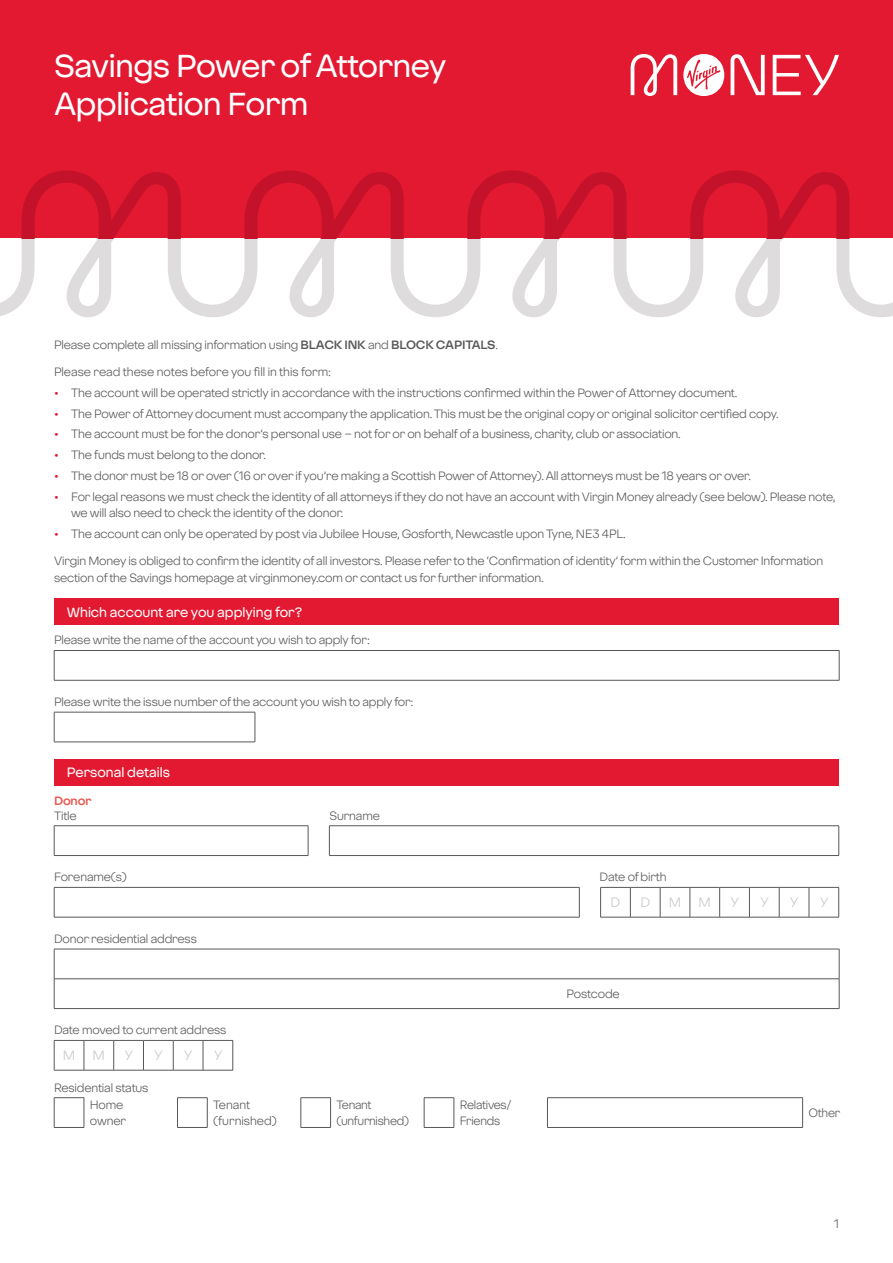
<style>
.page{position:relative;width:893px;height:1263px;background:#fff}
.page>*{position:absolute;margin:0;border:0;box-sizing:border-box;transform-origin:0 0}
.t1{font:500 31.5px/37.5px "Virgin Money Sans";letter-spacing:-.01em;color:#fff}
.t2{font:500 13.5px "Virgin Money Sans";color:#fff}
.t3{font:13.5px "Virgin Money Sans";color:#c7c8ca}
.t4{font:12px/16.5px "Virgin Money Sans";letter-spacing:-.01em;color:#57585a}
.t5{font:700 12px "Virgin Money Sans";letter-spacing:-.01em;color:#e8564d}
.s1{font-weight:700}
.s2{color:#e21931}
</style>
<div class="page">
<div style="left:0;top:0;width:893px;height:238px;background:#e21931"></div>
<svg style="left:0;top:239px;width:893px;height:78px"></svg>
<svg style="left:631px;top:54px;width:208px;height:42px"></svg>
<svg style="left:21px;top:170px;width:829px;height:68px"></svg>
<div style="left:54px;top:598px;width:785px;height:27px;background:#e21931"></div>
<hr style="left:54px;top:650px;width:785px;height:1px;background:#57585a">
<svg style="left:54px;top:651px;width:1px;height:29px"></svg>
<svg style="left:839px;top:651px;width:1px;height:29px"></svg>
<hr style="left:54px;top:680px;width:785px;height:1px;background:#57585a">
<hr style="left:54px;top:712px;width:201px;height:1px;background:#57585a">
<hr style="left:54px;top:712px;width:1px;height:30px;background:#57585a">
<hr style="left:255px;top:712px;width:1px;height:30px;background:#57585a">
<hr style="left:54px;top:742px;width:201px;height:1px;background:#57585a">
<div style="left:54px;top:759px;width:785px;height:27px;background:#e21931"></div>
<hr style="left:54px;top:825px;width:254px;height:1px;background:#57585a">
<svg style="left:54px;top:826px;width:1px;height:29px"></svg>
<svg style="left:308px;top:826px;width:1px;height:29px"></svg>
<hr style="left:54px;top:855px;width:254px;height:1px;background:#57585a">
<hr style="left:329px;top:825px;width:510px;height:1px;background:#57585a">
<svg style="left:329px;top:826px;width:1px;height:29px"></svg>
<svg style="left:838px;top:826px;width:1px;height:29px"></svg>
<hr style="left:329px;top:855px;width:510px;height:1px;background:#57585a">
<hr style="left:54px;top:887px;width:525px;height:1px;background:#57585a">
<hr style="left:54px;top:887px;width:1px;height:30px;background:#57585a">
<hr style="left:579px;top:887px;width:1px;height:30px;background:#57585a">
<hr style="left:54px;top:917px;width:525px;height:1px;background:#57585a">
<hr style="left:600px;top:887px;width:30px;height:1px;background:#57585a">
<hr style="left:600px;top:887px;width:1px;height:30px;background:#57585a">
<hr style="left:630px;top:887px;width:30px;height:1px;background:#57585a">
<hr style="left:630px;top:887px;width:1px;height:30px;background:#57585a">
<hr style="left:660px;top:887px;width:30px;height:1px;background:#57585a">
<hr style="left:660px;top:887px;width:1px;height:30px;background:#57585a">
<hr style="left:690px;top:887px;width:30px;height:1px;background:#57585a">
<hr style="left:690px;top:887px;width:1px;height:30px;background:#57585a">
<svg style="left:720px;top:887px;width:29px;height:1px"></svg>
<hr style="left:719px;top:887px;width:1px;height:30px;background:#57585a">
<hr style="left:749px;top:887px;width:30px;height:1px;background:#57585a">
<hr style="left:749px;top:887px;width:1px;height:30px;background:#57585a">
<hr style="left:779px;top:887px;width:30px;height:1px;background:#57585a">
<hr style="left:779px;top:887px;width:1px;height:30px;background:#57585a">
<hr style="left:809px;top:887px;width:30px;height:1px;background:#57585a">
<hr style="left:809px;top:887px;width:1px;height:30px;background:#57585a">
<hr style="left:838px;top:887px;width:1px;height:30px;background:#57585a">
<hr style="left:600px;top:917px;width:30px;height:1px;background:#57585a">
<hr style="left:630px;top:917px;width:30px;height:1px;background:#57585a">
<hr style="left:660px;top:917px;width:30px;height:1px;background:#57585a">
<hr style="left:690px;top:917px;width:30px;height:1px;background:#57585a">
<svg style="left:720px;top:917px;width:29px;height:1px"></svg>
<hr style="left:749px;top:917px;width:30px;height:1px;background:#57585a">
<hr style="left:779px;top:917px;width:30px;height:1px;background:#57585a">
<hr style="left:809px;top:917px;width:30px;height:1px;background:#57585a">
<hr style="left:54px;top:949px;width:785px;height:1px;background:#57585a">
<hr style="left:54px;top:978px;width:785px;height:1px;background:#57585a">
<svg style="left:54px;top:949px;width:1px;height:59px"></svg>
<svg style="left:839px;top:949px;width:1px;height:59px"></svg>
<hr style="left:54px;top:1008px;width:785px;height:1px;background:#57585a">
<hr style="left:54px;top:1040px;width:30px;height:1px;background:#57585a">
<hr style="left:54px;top:1040px;width:1px;height:30px;background:#57585a">
<hr style="left:84px;top:1040px;width:30px;height:1px;background:#57585a">
<hr style="left:84px;top:1040px;width:1px;height:30px;background:#57585a">
<svg style="left:114px;top:1040px;width:29px;height:1px"></svg>
<hr style="left:113px;top:1040px;width:1px;height:30px;background:#57585a">
<hr style="left:143px;top:1040px;width:30px;height:1px;background:#57585a">
<hr style="left:143px;top:1040px;width:1px;height:30px;background:#57585a">
<hr style="left:173px;top:1040px;width:30px;height:1px;background:#57585a">
<hr style="left:173px;top:1040px;width:1px;height:30px;background:#57585a">
<hr style="left:203px;top:1040px;width:30px;height:1px;background:#57585a">
<hr style="left:203px;top:1040px;width:1px;height:30px;background:#57585a">
<hr style="left:233px;top:1040px;width:1px;height:30px;background:#57585a">
<hr style="left:54px;top:1070px;width:30px;height:1px;background:#57585a">
<hr style="left:84px;top:1070px;width:30px;height:1px;background:#57585a">
<svg style="left:114px;top:1070px;width:29px;height:1px"></svg>
<hr style="left:143px;top:1070px;width:30px;height:1px;background:#57585a">
<hr style="left:173px;top:1070px;width:30px;height:1px;background:#57585a">
<hr style="left:203px;top:1070px;width:30px;height:1px;background:#57585a">
<hr style="left:54px;top:1097px;width:30px;height:1px;background:#57585a">
<svg style="left:54px;top:1098px;width:1px;height:29px"></svg>
<svg style="left:84px;top:1098px;width:1px;height:29px"></svg>
<hr style="left:177px;top:1097px;width:30px;height:1px;background:#57585a">
<svg style="left:177px;top:1098px;width:1px;height:29px"></svg>
<svg style="left:207px;top:1098px;width:1px;height:29px"></svg>
<hr style="left:301px;top:1097px;width:30px;height:1px;background:#57585a">
<svg style="left:301px;top:1098px;width:1px;height:29px"></svg>
<svg style="left:330px;top:1098px;width:1px;height:29px"></svg>
<hr style="left:424px;top:1097px;width:30px;height:1px;background:#57585a">
<svg style="left:424px;top:1098px;width:1px;height:29px"></svg>
<svg style="left:454px;top:1098px;width:1px;height:29px"></svg>
<hr style="left:547px;top:1097px;width:256px;height:1px;background:#57585a">
<svg style="left:547px;top:1098px;width:1px;height:29px"></svg>
<svg style="left:802px;top:1098px;width:1px;height:29px"></svg>
<hr style="left:54px;top:1127px;width:30px;height:1px;background:#57585a">
<hr style="left:177px;top:1127px;width:30px;height:1px;background:#57585a">
<hr style="left:301px;top:1127px;width:30px;height:1px;background:#57585a">
<hr style="left:424px;top:1127px;width:30px;height:1px;background:#57585a">
<hr style="left:547px;top:1127px;width:256px;height:1px;background:#57585a">
<h1 class="t1" style="left:54px;top:47px;width:394px">Savings Power of Attorney<br>Application Form</h1>
<p class="t4" style="left:54px;top:336px;width:446px">Please complete all missing information using <span class="s1">BLACK INK</span> and <span class="s1">BLOCK CAPITALS</span>.</p>
<p class="t4" style="left:54px;top:363px;width:279px">Please read these notes before you fill in this form:</p>
<p class="t4" style="left:54px;top:384px;width:685px"><span class="s2">•</span> The account will be operated strictly in accordance with the instructions confirmed within the Power of Attorney document.</p>
<p class="t4" style="left:54px;top:405px;width:726px"><span class="s2">•</span> The Power of Attorney document must accompany the application. This must be the original copy or original solicitor certified copy.</p>
<p class="t4" style="left:54px;top:426px;width:628px"><span class="s2">•</span> The account must be for the donor’s personal use – not for or on behalf of a business, charity, club or association.</p>
<p class="t4" style="left:54px;top:446px;width:214px"><span class="s2">•</span> The funds must belong to the donor.</p>
<p class="t4" style="left:54px;top:467px;width:698px"><span class="s2">•</span> The donor must be 18 or over (16 or over if you’re making a Scottish Power of Attorney). All attorneys must be 18 years or over.</p>
<p class="t4" style="left:71px;top:488px;width:766px;text-indent:-17px"><span class="s2">•</span> For legal reasons we must check the identity of all attorneys if they do not have an account with Virgin Money already (see below). Please note, we will also need to check the identity of the donor.</p>
<p class="t4" style="left:54px;top:525px;width:573px"><span class="s2">•</span> The account can only be operated by post via Jubilee House, Gosforth, Newcastle upon Tyne, NE3 4PL.</p>
<p class="t4" style="left:54px;top:552px;width:771px">Virgin Money is obliged to confirm the identity of all investors. Please refer to the ‘Confirmation of identity’ form within the Customer Information section of the Savings homepage at virginmoney.com or contact us for further information.</p>
<p class="t2" style="left:67px;top:603px;width:237px">Which account are you applying for?</p>
<p class="t4" style="left:54px;top:631px;width:317px">Please write the name of the account you wish to apply for:</p>
<p class="t4" style="left:54px;top:693px;width:361px">Please write the issue number of the account you wish to apply for:</p>
<p class="t2" style="left:67px;top:764px;width:105px">Personal details</p>
<p class="t5" style="left:54px;top:793px;width:39px">Donor</p>
<p class="t4" style="left:54px;top:807px;width:24px">Title</p>
<p class="t4" style="left:330px;top:807px;width:52px">Surname</p>
<p class="t4" style="left:54px;top:868px;width:74px">Forename(s)</p>
<p class="t4" style="left:600px;top:868px;width:69px">Date of birth</p>
<p class="t3" style="left:611px;top:894px;width:11px">D</p>
<p class="t3" style="left:640px;top:894px;width:11px">D</p>
<p class="t3" style="left:669px;top:894px;width:14px">M</p>
<p class="t3" style="left:699px;top:894px;width:14px">M</p>
<p class="t3" style="left:730px;top:894px;width:10px">Y</p>
<p class="t3" style="left:760px;top:894px;width:10px">Y</p>
<p class="t3" style="left:790px;top:894px;width:10px">Y</p>
<p class="t3" style="left:820px;top:894px;width:10px">Y</p>
<p class="t4" style="left:54px;top:930px;width:144px">Donor residential address</p>
<p class="t4" style="left:567px;top:985px;width:55px">Postcode</p>
<p class="t4" style="left:54px;top:1021px;width:174px">Date moved to current address</p>
<p class="t3" style="left:63px;top:1047px;width:14px">M</p>
<p class="t3" style="left:93px;top:1047px;width:14px">M</p>
<p class="t3" style="left:124px;top:1047px;width:10px">Y</p>
<p class="t3" style="left:154px;top:1047px;width:10px">Y</p>
<p class="t3" style="left:184px;top:1047px;width:10px">Y</p>
<p class="t3" style="left:214px;top:1047px;width:10px">Y</p>
<p class="t4" style="left:90px;top:1078px;width:60px;text-indent:-36px">Residential status<br>Home owner</p>
<p class="t4" style="left:213px;top:1096px;width:65px">Tenant (furnished)</p>
<p class="t4" style="left:337px;top:1096px;width:74px">Tenant (unfurnished)</p>
<p class="t4" style="left:460px;top:1096px;width:53px">Relatives/<br>Friends</p>
<p class="t4" style="left:809px;top:1104px;width:33px">Other</p>
<p class="t4" style="left:834px;top:1216px;width:6px">1</p>
</div>
